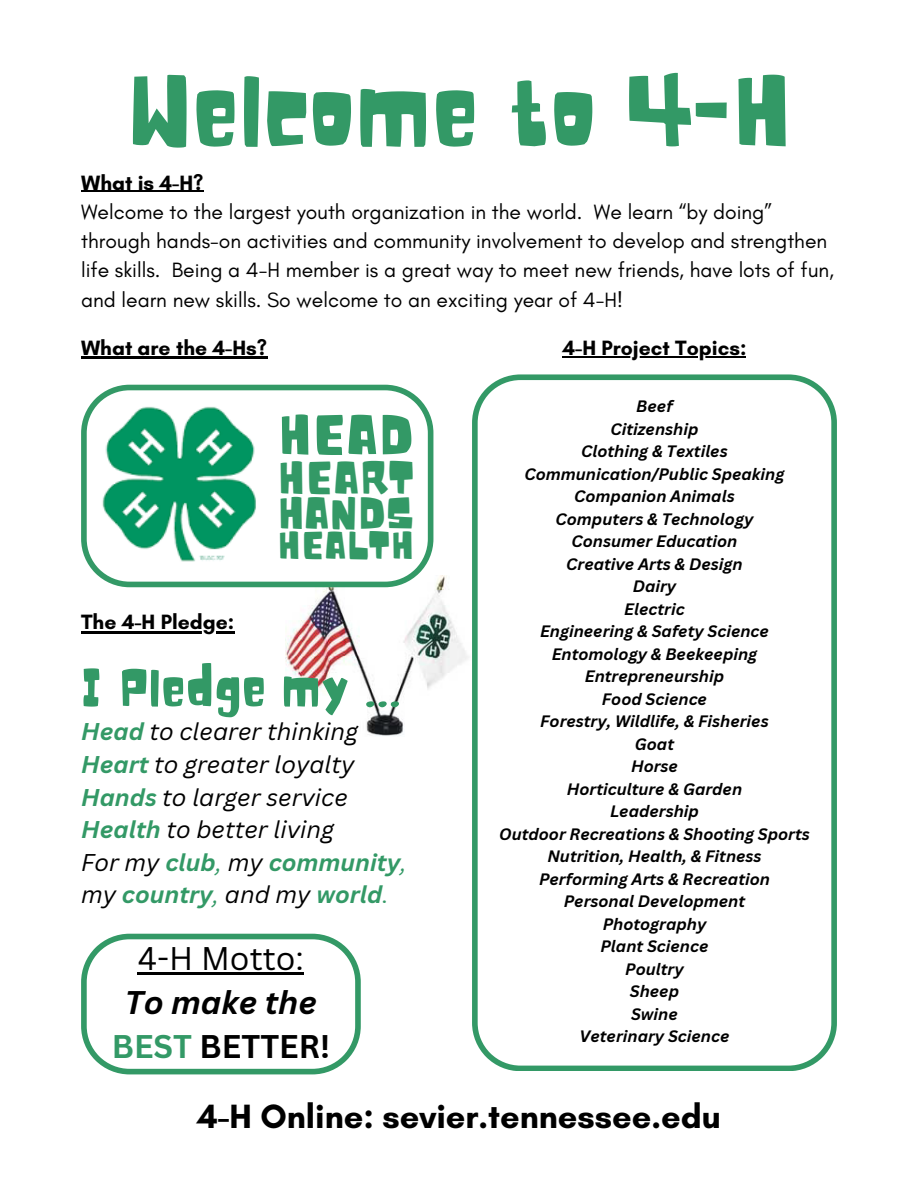
<style>
.page{position:relative;width:918px;height:1188px;background:#fff}
.page>*{position:absolute;margin:0;border:0;box-sizing:border-box;transform-origin:0 0}
.t1{font:96.75px "Noot";color:#396}
.t2{font:54.3px "Noot";color:#396}
.t3{font:50.25px "Noot";color:#396}
.t4{font:44.25px "Noot";color:#396}
.t5{font:43.35px "Noot";color:#396}
.t6{font:37.35px "Noot";color:#396}
.t7{font:700 34.35px "Glacial Indifference";color:#000}
.t8{font:italic 700 31.95px/44.1px "Canva Sans";color:#000;text-align:center}
.t9{font:31.95px "Canva Sans";color:#000}
.t10{font:italic 23.55px "Canva Sans";color:#000}
.t11{font:italic 700 23.55px "Canva Sans";color:#396}
.t12{font:21.15px/29.2px "Glacial Indifference";color:#000}
.t13{font:700 21.15px "Glacial Indifference";color:#000}
.t14{font:italic 700 16.05px "Canva Sans";color:#000}
.s1{font-weight:700;color:#396}
.s2{font-weight:400;color:#000}
.s3{font-weight:400}
.s4{font-style:normal;color:#396}
.s5{font-style:normal}
</style>
<div class="page">
<img style="left:285px;top:576px;width:184px;height:160px">
<hr style="left:81px;top:191px;width:122px;height:1px;background:#000">
<svg style="left:81px;top:385px;width:352px;height:202px"></svg>
<img style="left:101px;top:404px;width:166px;height:164px">
<hr style="left:81px;top:631px;width:153px;height:2px;background:#000">
<hr style="left:81px;top:357px;width:186px;height:2px;background:#000">
<hr style="left:562px;top:356px;width:184px;height:2px;background:#000">
<svg style="left:81px;top:934px;width:280px;height:140px"></svg>
<hr style="left:138px;top:972px;width:166px;height:3px;background:#000">
<svg style="left:472px;top:374px;width:365px;height:697px"></svg>
<p class="t1" style="left:126px;top:52px;width:667px">Welcome to 4-H</p>
<p class="t13" style="left:81px;top:170px;width:124px">What is 4-H?</p>
<p class="t12" style="left:81px;top:197px;width:754px">Welcome to the largest youth organization in the world. We learn “by doing” through hands-on activities and community involvement to develop and strengthen life skills. Being a 4-H member is a great way to meet new friends, have lots of fun, and learn new skills. So welcome to an exciting year of 4-H!</p>
<p class="t13" style="left:81px;top:335px;width:188px">What are the 4-Hs?</p>
<p class="t13" style="left:562px;top:335px;width:185px">4-H Project Topics:</p>
<p class="t13" style="left:81px;top:609px;width:155px">The 4-H Pledge:</p>
<p class="t2" style="left:277px;top:402px;width:138px">HEAD</p>
<p class="t4" style="left:277px;top:451px;width:138px">HEART</p>
<h2 class="t5" style="left:277px;top:487px;width:138px">HANDS</h2>
<h4 class="t6" style="left:277px;top:523px;width:138px">HEALTH</h4>
<h4 class="t3" style="left:81px;top:658px;width:321px">I Pledge my ...</h4>
<h5 class="t10" style="left:81px;top:715px;width:279px"><span class="s1">Head</span> to clearer thinking</h5>
<p class="t10" style="left:81px;top:748px;width:275px"><span class="s1">Heart</span> to greater loyalty</p>
<p class="t10" style="left:81px;top:780px;width:268px"><span class="s1">Hands</span> to larger service</p>
<h3 class="t10" style="left:81px;top:813px;width:255px"><span class="s1">Health</span> to better living</h3>
<p class="t11" style="left:81px;top:846px;width:327px"><span class="s2">For my</span> club<span class="s3">,</span> <span class="s2">my</span> community<span class="s3">,</span></p>
<p class="t11" style="left:81px;top:878px;width:309px"><span class="s2">my</span> country<span class="s3">,</span> <span class="s2">and my</span> world<span class="s3">.</span></p>
<p class="t9" style="left:138px;top:936px;width:168px">4-H Motto:</p>
<p class="t8" style="left:112px;top:980px;width:220px">To make the<br><span class="s4">BEST</span> <span class="s5">BETTER!</span></p>
<p class="t14" style="left:636px;top:395px;width:38px">Beef</p>
<p class="t14" style="left:611px;top:418px;width:89px">Citizenship</p>
<p class="t14" style="left:581px;top:440px;width:148px">Clothing &amp; Textiles</p>
<p class="t14" style="left:525px;top:463px;width:261px">Communication/Public Speaking</p>
<p class="t14" style="left:574px;top:485px;width:162px">Companion Animals</p>
<p class="t14" style="left:556px;top:508px;width:199px">Computers &amp; Technology</p>
<p class="t14" style="left:572px;top:530px;width:167px">Consumer Education</p>
<p class="t14" style="left:566px;top:553px;width:178px">Creative Arts &amp; Design</p>
<p class="t14" style="left:633px;top:575px;width:45px">Dairy</p>
<p class="t14" style="left:624px;top:598px;width:62px">Electric</p>
<p class="t14" style="left:540px;top:620px;width:230px">Engineering &amp; Safety Science</p>
<p class="t14" style="left:552px;top:643px;width:207px">Entomology &amp; Beekeeping</p>
<p class="t14" style="left:585px;top:665px;width:141px">Entrepreneurship</p>
<p class="t14" style="left:602px;top:688px;width:107px">Food Science</p>
<p class="t14" style="left:540px;top:710px;width:230px">Forestry, Wildlife, &amp; Fisheries</p>
<p class="t14" style="left:635px;top:733px;width:41px">Goat</p>
<p class="t14" style="left:631px;top:755px;width:48px">Horse</p>
<p class="t14" style="left:567px;top:778px;width:177px">Horticulture &amp; Garden</p>
<p class="t14" style="left:610px;top:800px;width:90px">Leadership</p>
<p class="t14" style="left:499px;top:823px;width:312px">Outdoor Recreations &amp; Shooting Sports</p>
<p class="t14" style="left:547px;top:845px;width:216px">Nutrition, Health, &amp; Fitness</p>
<p class="t14" style="left:539px;top:868px;width:232px">Performing Arts &amp; Recreation</p>
<p class="t14" style="left:564px;top:890px;width:183px">Personal Development</p>
<p class="t14" style="left:603px;top:913px;width:105px">Photography</p>
<p class="t14" style="left:600px;top:935px;width:110px">Plant Science</p>
<p class="t14" style="left:625px;top:958px;width:60px">Poultry</p>
<p class="t14" style="left:630px;top:980px;width:51px">Sheep</p>
<p class="t14" style="left:631px;top:1003px;width:48px">Swine</p>
<p class="t14" style="left:580px;top:1025px;width:151px">Veterinary Science</p>
<h6 class="t7" style="left:197px;top:1095px;width:525px">4-H Online: sevier.tennessee.edu</h6>
</div>
